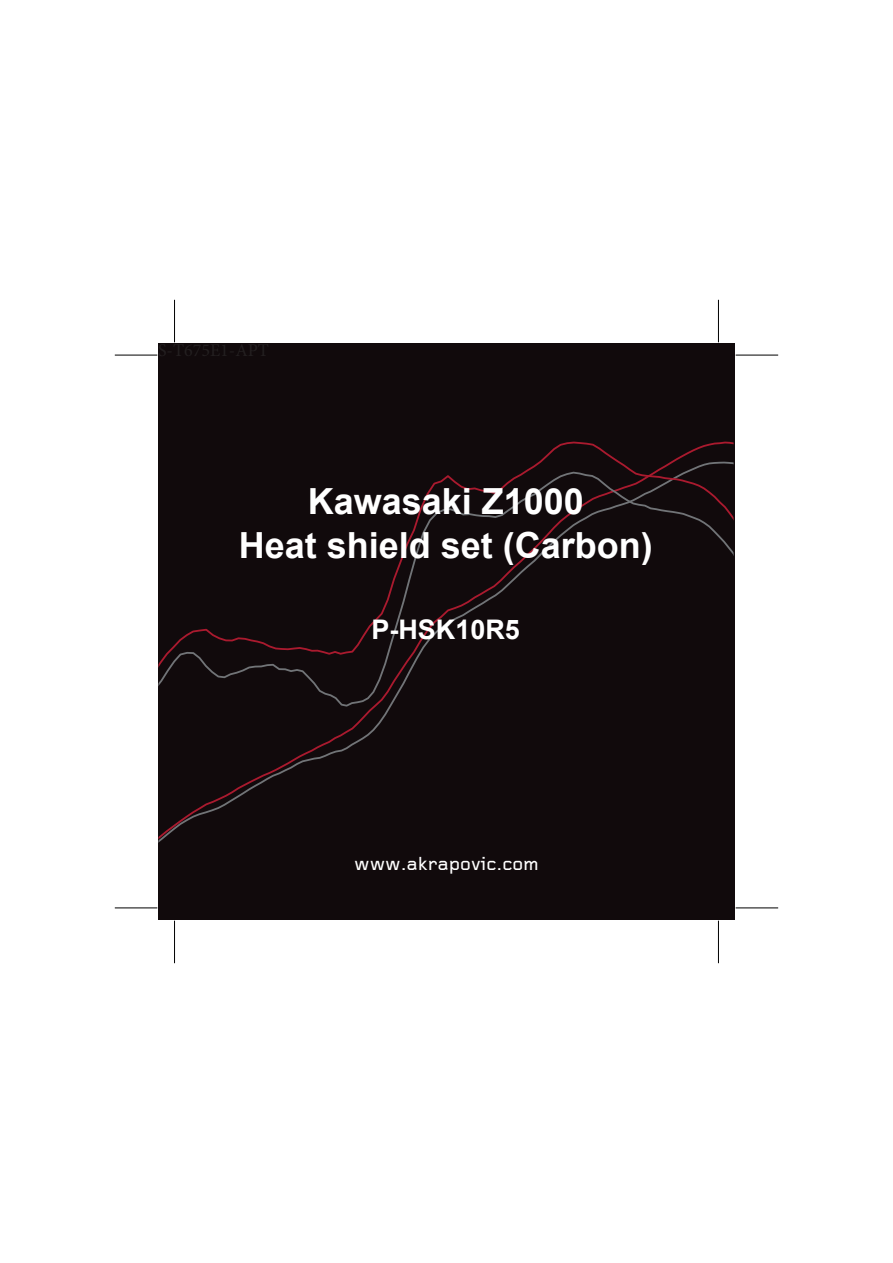
<style>
.page{position:relative;width:893px;height:1263px;background:#fff}
.page>*{position:absolute;margin:0;border:0;box-sizing:border-box;transform-origin:0 0}
.t1{font:700 36px/43.3px "Arial";color:#fff;text-align:center}
.t2{font:700 27px "Arial";color:#fff}
.t3{font:500 19.5px "Foundry Gridnik";color:#fff}
</style>
<div class="page">
<div style="left:158px;top:343px;width:577px;height:577px;background:#110a0c"></div>
<svg style="left:158px;top:441px;width:576px;height:402px"></svg>
<hr style="left:115px;top:355px;width:42px;height:1px;background:#000">
<hr style="left:174px;top:300px;width:1px;height:42px;background:#000">
<hr style="left:115px;top:908px;width:42px;height:1px;background:#000">
<hr style="left:174px;top:921px;width:1px;height:42px;background:#000">
<hr style="left:736px;top:355px;width:42px;height:1px;background:#000">
<hr style="left:718px;top:300px;width:1px;height:42px;background:#000">
<hr style="left:736px;top:908px;width:42px;height:1px;background:#000">
<hr style="left:718px;top:921px;width:1px;height:42px;background:#000">
<p class="t1" style="left:239px;top:481px;width:416px">Kawasaki Z1000<br>Heat shield set (Carbon)</p>
<p class="t2" style="left:371px;top:611px;width:150px">P-HSK10R5</p>
<p class="t3" style="left:354px;top:853px;width:186px">www.akrapovic.com</p>
</div>
